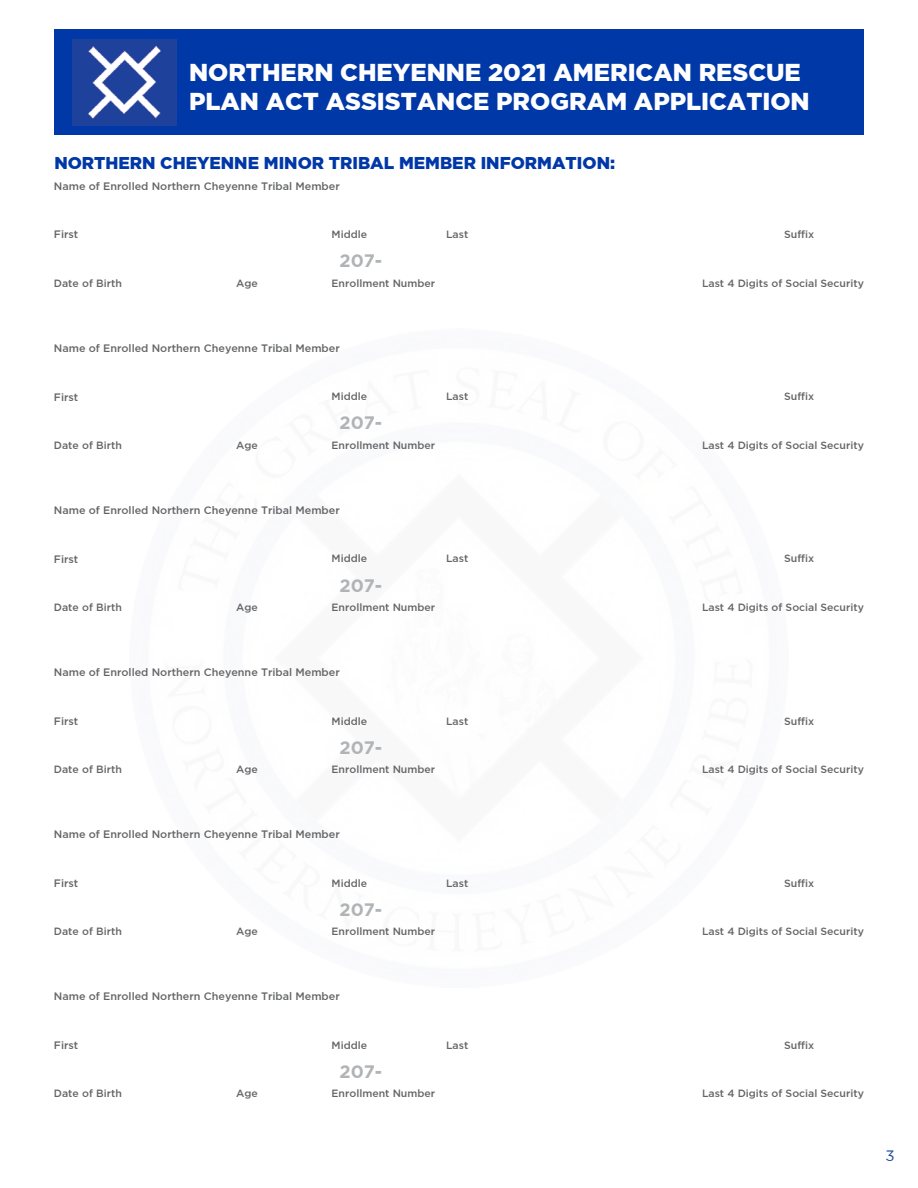
<style>
.page{position:relative;width:918px;height:1188px;background:#fff}
.page>*{position:absolute;margin:0;border:0;box-sizing:border-box;transform-origin:0 0}
.t1{font:900 24.45px/29.2px "Gotham";color:#fff}
.t2{font:700 18px "Gotham";color:#b1b4b6}
.t3{font:900 17.1px "Gotham";color:#0038a8}
.t4{font:15px "Gotham";color:#1e429b}
.t5{font:500 10.8px "Gotham";color:#636466}
.t6{font:500 10.5px "Gotham";color:#636466}
</style>
<div class="page">
<div style="left:54px;top:29px;width:810px;height:106px;background:#0038a8"></div>
<img style="left:72px;top:39px;width:104px;height:86px">
<h1 class="t1" style="left:189px;top:57px;width:622px">NORTHERN CHEYENNE 2021 AMERICAN RESCUE<br>PLAN ACT ASSISTANCE PROGRAM APPLICATION</h1>
<h3 class="t3" style="left:54px;top:153px;width:562px">NORTHERN CHEYENNE MINOR TRIBAL MEMBER INFORMATION:</h3>
<p class="t5" style="left:54px;top:180px;width:287px">Name of Enrolled Northern Cheyenne Tribal Member</p>
<p class="t6" style="left:332px;top:229px;width:37px">Middle</p>
<p class="t6" style="left:446px;top:229px;width:24px">Last</p>
<p class="t6" style="left:784px;top:229px;width:32px">Suffix</p>
<p class="t5" style="left:54px;top:228px;width:26px">First</p>
<h2 class="t2" style="left:339px;top:251px;width:44px">207-</h2>
<p class="t6" style="left:54px;top:277px;width:69px">Date of Birth</p>
<p class="t6" style="left:236px;top:277px;width:23px">Age</p>
<p class="t6" style="left:332px;top:277px;width:105px">Enrollment Number</p>
<p class="t6" style="left:702px;top:277px;width:164px">Last 4 Digits of Social Security</p>
<p class="t5" style="left:54px;top:342px;width:287px">Name of Enrolled Northern Cheyenne Tribal Member</p>
<p class="t6" style="left:332px;top:391px;width:37px">Middle</p>
<p class="t6" style="left:446px;top:391px;width:24px">Last</p>
<p class="t6" style="left:784px;top:391px;width:32px">Suffix</p>
<p class="t5" style="left:54px;top:391px;width:26px">First</p>
<h2 class="t2" style="left:339px;top:413px;width:44px">207-</h2>
<p class="t6" style="left:54px;top:439px;width:69px">Date of Birth</p>
<p class="t6" style="left:236px;top:439px;width:23px">Age</p>
<p class="t6" style="left:332px;top:439px;width:105px">Enrollment Number</p>
<p class="t6" style="left:702px;top:439px;width:164px">Last 4 Digits of Social Security</p>
<p class="t5" style="left:54px;top:504px;width:287px">Name of Enrolled Northern Cheyenne Tribal Member</p>
<p class="t6" style="left:332px;top:553px;width:37px">Middle</p>
<p class="t6" style="left:446px;top:553px;width:24px">Last</p>
<p class="t6" style="left:784px;top:553px;width:32px">Suffix</p>
<p class="t5" style="left:54px;top:553px;width:26px">First</p>
<h2 class="t2" style="left:339px;top:575px;width:44px">207-</h2>
<p class="t6" style="left:54px;top:601px;width:69px">Date of Birth</p>
<p class="t6" style="left:236px;top:601px;width:23px">Age</p>
<p class="t6" style="left:332px;top:601px;width:105px">Enrollment Number</p>
<p class="t6" style="left:702px;top:601px;width:164px">Last 4 Digits of Social Security</p>
<p class="t5" style="left:54px;top:666px;width:287px">Name of Enrolled Northern Cheyenne Tribal Member</p>
<p class="t6" style="left:332px;top:715px;width:37px">Middle</p>
<p class="t6" style="left:446px;top:715px;width:24px">Last</p>
<p class="t6" style="left:784px;top:715px;width:32px">Suffix</p>
<p class="t5" style="left:54px;top:715px;width:26px">First</p>
<h2 class="t2" style="left:339px;top:737px;width:44px">207-</h2>
<p class="t6" style="left:54px;top:763px;width:69px">Date of Birth</p>
<p class="t6" style="left:236px;top:763px;width:23px">Age</p>
<p class="t6" style="left:332px;top:763px;width:105px">Enrollment Number</p>
<p class="t6" style="left:702px;top:763px;width:164px">Last 4 Digits of Social Security</p>
<p class="t5" style="left:54px;top:828px;width:287px">Name of Enrolled Northern Cheyenne Tribal Member</p>
<p class="t6" style="left:332px;top:877px;width:37px">Middle</p>
<p class="t6" style="left:446px;top:877px;width:24px">Last</p>
<p class="t6" style="left:784px;top:877px;width:32px">Suffix</p>
<p class="t5" style="left:54px;top:877px;width:26px">First</p>
<h2 class="t2" style="left:339px;top:899px;width:44px">207-</h2>
<p class="t6" style="left:54px;top:926px;width:69px">Date of Birth</p>
<p class="t6" style="left:236px;top:926px;width:23px">Age</p>
<p class="t6" style="left:332px;top:926px;width:105px">Enrollment Number</p>
<p class="t6" style="left:702px;top:926px;width:164px">Last 4 Digits of Social Security</p>
<p class="t5" style="left:54px;top:990px;width:287px">Name of Enrolled Northern Cheyenne Tribal Member</p>
<p class="t6" style="left:332px;top:1039px;width:37px">Middle</p>
<p class="t6" style="left:446px;top:1039px;width:24px">Last</p>
<p class="t6" style="left:784px;top:1039px;width:32px">Suffix</p>
<p class="t5" style="left:54px;top:1039px;width:26px">First</p>
<h2 class="t2" style="left:339px;top:1061px;width:44px">207-</h2>
<p class="t6" style="left:54px;top:1088px;width:69px">Date of Birth</p>
<p class="t6" style="left:236px;top:1088px;width:23px">Age</p>
<p class="t6" style="left:332px;top:1088px;width:105px">Enrollment Number</p>
<p class="t6" style="left:702px;top:1088px;width:164px">Last 4 Digits of Social Security</p>
<h3 class="t4" style="left:886px;top:1147px;width:11px">3</h3>
</div>
